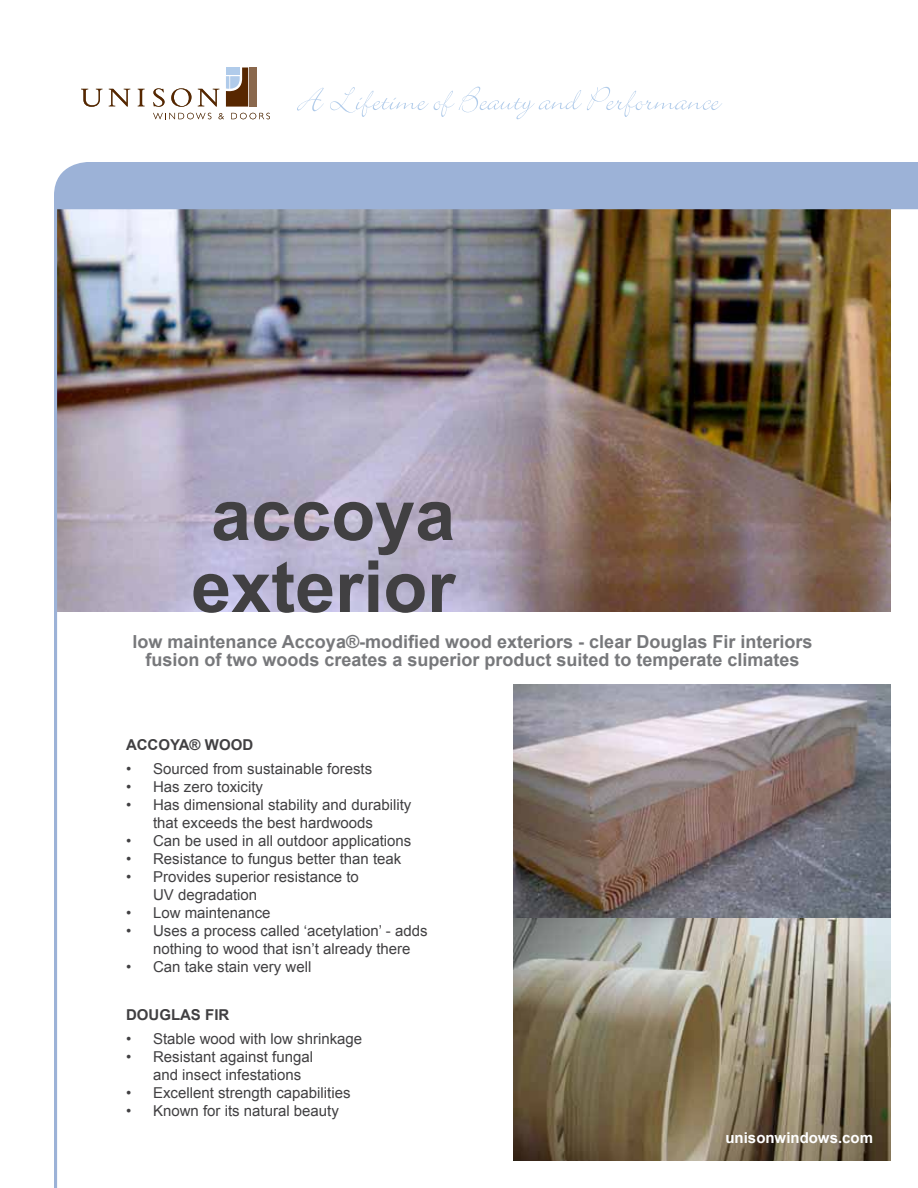
<style>
.page{position:relative;width:918px;height:1188px;background:#fff}
.page>*{position:absolute;margin:0;border:0;box-sizing:border-box;transform-origin:0 0}
.t1{font:700 72px/72px "Arial";color:#414042}
.t2{font:700 18px/18px "Arial";color:#77787b;text-align:center}
.t3{font:15px/18px "Arial";color:#414042}
.t4{font:700 15px "Arial";color:#414042}
.t5{font:700 15px "Arial";color:#fff}
</style>
<div class="page">
<svg style="left:297px;top:88px;width:27px;height:23px"></svg>
<svg style="left:330px;top:87px;width:392px;height:32px"></svg>
<svg style="left:226px;top:68px;width:22px;height:39px"></svg>
<div style="left:249px;top:68px;width:8px;height:39px;background:#8a684d"></div>
<svg style="left:81px;top:89px;width:21px;height:18px"></svg>
<svg style="left:109px;top:89px;width:21px;height:18px"></svg>
<svg style="left:138px;top:89px;width:7px;height:17px"></svg>
<svg style="left:153px;top:88px;width:12px;height:19px"></svg>
<svg style="left:171px;top:88px;width:20px;height:19px"></svg>
<svg style="left:198px;top:89px;width:21px;height:18px"></svg>
<svg style="left:153px;top:113px;width:58px;height:6px"></svg>
<svg style="left:219px;top:113px;width:5px;height:6px"></svg>
<svg style="left:231px;top:113px;width:39px;height:6px"></svg>
<img style="left:54px;top:162px;width:864px;height:1026px">
<h1 class="t1" style="left:191px;top:481px;width:266px">accoya exterior</h1>
<p class="t2" style="left:133px;top:633px;width:681px">low maintenance Accoya®-modified wood exteriors - clear Douglas Fir interiors fusion of two woods creates a superior product suited to temperate climates</p>
<p class="t4" style="left:126px;top:735px;width:129px">ACCOYA® WOOD</p>
<p class="t3" style="left:126px;top:760px;width:248px">• Sourced from sustainable forests</p>
<p class="t3" style="left:126px;top:778px;width:139px">• Has zero toxicity</p>
<p class="t3" style="left:153px;top:796px;width:260px;text-indent:-27px">• Has dimensional stability and durability that exceeds the best hardwoods</p>
<p class="t3" style="left:126px;top:832px;width:287px">• Can be used in all outdoor applications</p>
<p class="t3" style="left:126px;top:850px;width:277px">• Resistance to fungus better than teak</p>
<p class="t3" style="left:153px;top:868px;width:207px;text-indent:-27px">• Provides superior resistance to<br>UV degradation</p>
<p class="t3" style="left:126px;top:904px;width:146px">• Low maintenance</p>
<p class="t3" style="left:153px;top:922px;width:276px;text-indent:-27px">• Uses a process called ‘acetylation’ - adds nothing to wood that isn’t already there</p>
<p class="t3" style="left:126px;top:958px;width:187px">• Can take stain very well</p>
<p class="t4" style="left:126px;top:1005px;width:105px">DOUGLAS FIR</p>
<p class="t3" style="left:126px;top:1030px;width:238px">• Stable wood with low shrinkage</p>
<p class="t3" style="left:153px;top:1048px;width:162px;text-indent:-27px">• Resistant against fungal and insect infestations</p>
<p class="t3" style="left:126px;top:1084px;width:226px">• Excellent strength capabilities</p>
<p class="t3" style="left:126px;top:1102px;width:214px">• Known for its natural beauty</p>
<p class="t5" style="left:725px;top:1128px;width:149px">unisonwindows.com</p>
</div>
